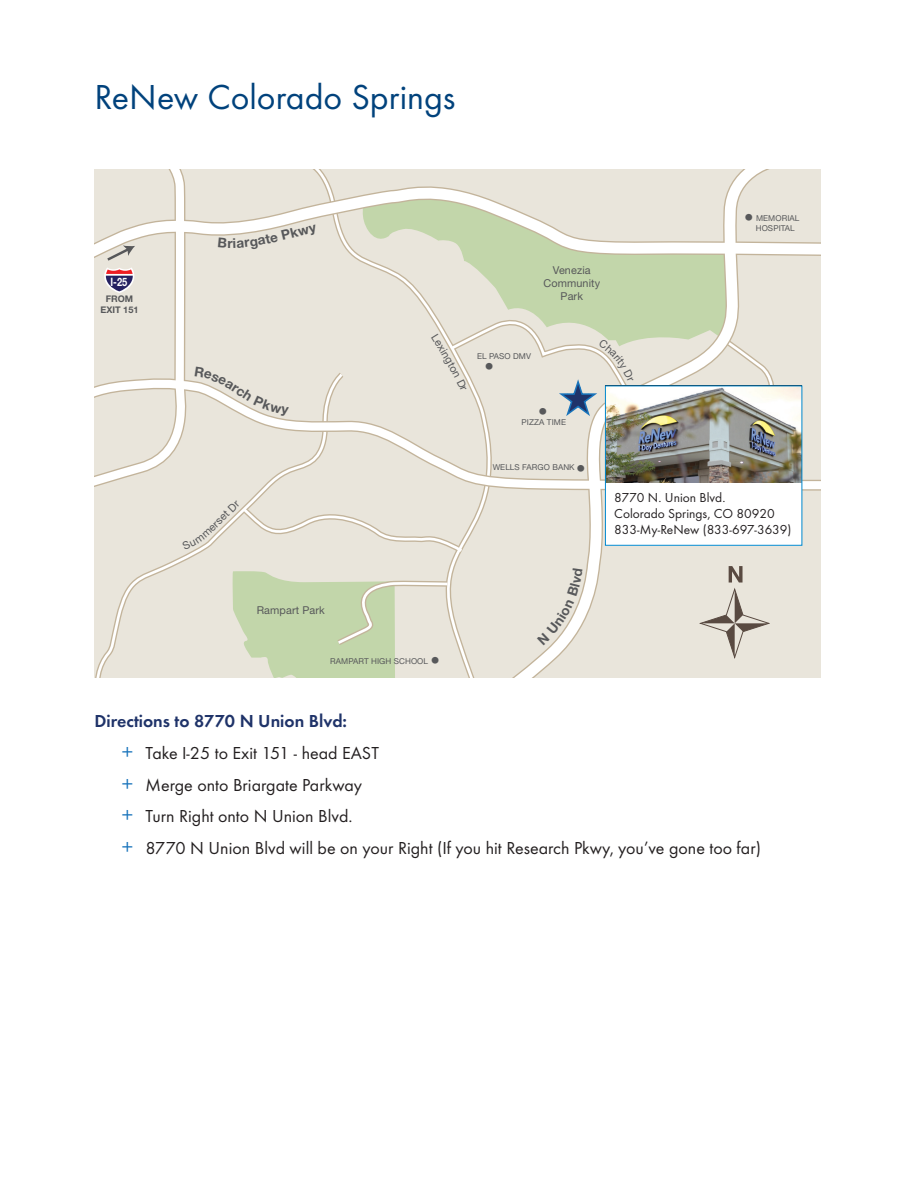
<style>
.page{position:relative;width:918px;height:1188px;background:#fff}
.page>*{position:absolute;margin:0;border:0;box-sizing:border-box;transform-origin:0 0}
.t1{font:36px "Futura T";color:#01427c}
.t2{font:18.9px "Helvetica Neue LT Std";color:#57585a}
.t3{font:18.75px "Helvetica Neue LT Std";color:#57585a}
.t4{font:18px/32px "Futura T";color:#231f20}
.t5{font:13.5px/16.2px "Futura T";color:#231f20}
.t6{font:700 13.5px "Helvetica Neue LT Std";color:#57585a}
.t7{font:700 11.55px "Helvetica Neue LT Std";color:#fff;scale:.8 1}
.t8{font:10.8px/13px "Helvetica Neue LT Std";letter-spacing:.01em;color:#57585a;text-align:center}
.t9{font:700 9.15px/10.9px "Helvetica Neue LT Std";color:#57585a;text-align:center}
.t10{font:8.1px/9.8px "Helvetica Neue LT Std";letter-spacing:.01em;color:#57585a}
.s1{font-size:18.9px}
.s2{font-weight:600;color:#1f3369}
.s3{font-size:21px;color:#1974bb}
</style>
<div class="page">
<div style="left:94px;top:170px;width:727px;height:508px;background:#e9e5db"></div>
<svg style="left:95px;top:558px;width:95px;height:120px"></svg>
<svg style="left:232px;top:570px;width:221px;height:108px"></svg>
<svg style="left:466px;top:558px;width:304px;height:120px"></svg>
<svg style="left:781px;top:242px;width:40px;height:14px"></svg>
<svg style="left:700px;top:566px;width:69px;height:92px"></svg>
<div style="left:605px;top:386px;width:197px;height:159px;background:#fff"></div>
<img style="left:781px;top:388px;width:19px;height:95px">
<svg style="left:537px;top:568px;width:46px;height:77px"></svg>
<svg style="left:94px;top:170px;width:687px;height:388px"></svg>
<h1 class="t1" style="left:94px;top:76px;width:363px">ReNew Colorado Springs</h1>
<p class="t7" style="left:111px;top:274px;width:22px">I-25</p>
<p class="t9" style="left:100px;top:293px;width:40px">FROM<br>EXIT 151</p>
<p class="t6" style="left:227px;top:235px;width:7px">r</p>
<p class="t6" style="left:279px;top:227px;width:37px;rotate:-14deg">Pkwy</p>
<p class="t8" style="left:257px;top:604px;width:70px">Rampart Park</p>
<p class="t10" style="left:330px;top:656px;width:99px">RAMPART HIGH SCHOOL</p>
<p class="t2" style="left:430px;top:649px;width:11px">•</p>
<p class="t8" style="left:543px;top:263px;width:58px">Venezia<br>Community<br>Park</p>
<p class="t10" style="left:756px;top:213px;width:45px;text-indent:-12px"><span class="s1">•</span> MEMORIAL<br>HOSPITAL</p>
<p class="t10" style="left:477px;top:351px;width:55px">EL PASO DMV</p>
<p class="t2" style="left:484px;top:355px;width:11px">•</p>
<p class="t3" style="left:538px;top:400px;width:11px">•</p>
<p class="t10" style="left:522px;top:418px;width:46px">PIZZA TIME</p>
<p class="t3" style="left:576px;top:457px;width:11px">•</p>
<p class="t10" style="left:493px;top:463px;width:84px">WELLS FARGO BANK</p>
<p class="t5" style="left:614px;top:489px;width:179px">8770 N. Union Blvd.<br>Colorado Springs, CO 80920<br>833-My-ReNew (833-697-3639)</p>
<p class="t4" style="left:122px;top:705px;width:641px;text-indent:-27px"><span class="s2">Directions to 8770 N Union Blvd:<br></span><span class="s3">+</span> Take I-25 to Exit 151 - head EAST<br><span class="s3">+</span> Merge onto Briargate Parkway<br><span class="s3">+</span> Turn Right onto N Union Blvd.<br><span class="s3">+</span> 8770 N Union Blvd will be on your Right (If you hit Research Pkwy, you’ve gone too far)</p>
</div>
